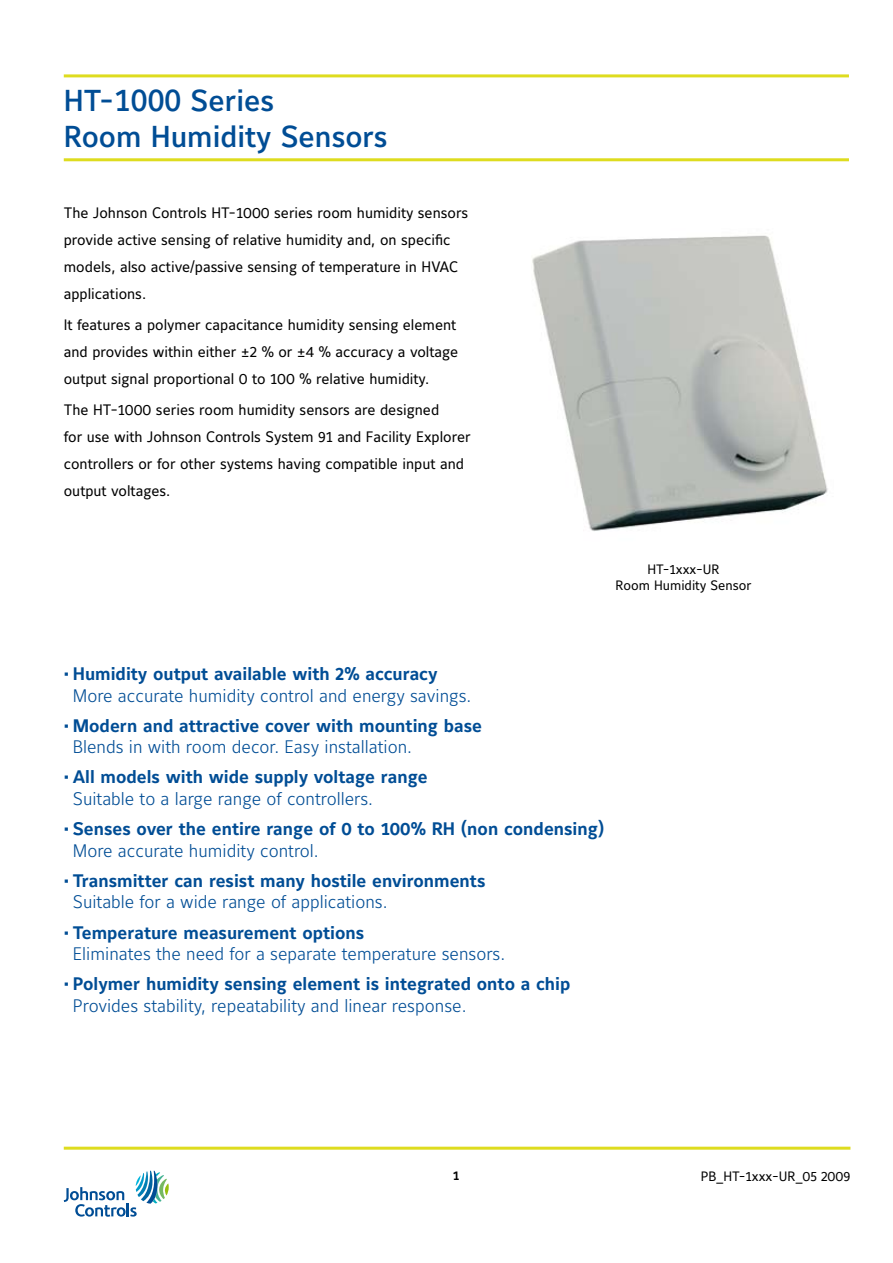
<style>
.page{position:relative;width:893px;height:1263px;background:#fff}
.page>*{position:absolute;margin:0;border:0;box-sizing:border-box;transform-origin:0 0}
.t1{font:30px/36px "Maurea Medium Tf";color:#004d95}
.t2{font:18px "Maurea Bold Lf";color:#004d95}
.t3{font:18px "Maurea Light Lf";color:#004d95}
.t4{font:15px/27px "Maurea Regular Lf";color:#000}
.t5{font:13.5px/16.2px "Maurea Regular Lf";color:#000;text-align:center}
.t6{font:12px "Maurea Bold Tf";color:#000}
</style>
<div class="page">
<hr style="left:64px;top:1147px;width:786px;height:3px;background:#dedc1f">
<svg style="left:64px;top:1171px;width:105px;height:46px"></svg>
<img style="left:532px;top:235px;width:296px;height:296px">
<hr style="left:64px;top:74px;width:785px;height:3px;background:#dedc1f">
<hr style="left:64px;top:158px;width:785px;height:3px;background:#dedc1f">
<h1 class="t1" style="left:64px;top:84px;width:325px">HT-1000 Series<br>Room Humidity Sensors</h1>
<p class="t4" style="left:64px;top:200px;width:406px">The Johnson Controls HT-1000 series room humidity sensors provide active sensing of relative humidity and, on specific models, also active/passive sensing of temperature in HVAC applications.</p>
<p class="t4" style="left:64px;top:312px;width:396px">It features a polymer capacitance humidity sensing element and provides within either ±2 % or ±4 % accuracy a voltage output signal proportional 0 to 100 % relative humidity.</p>
<p class="t4" style="left:64px;top:397px;width:408px">The HT-1000 series room humidity sensors are designed<br>for use with Johnson Controls System 91 and Facility Explorer controllers or for other systems having compatible input and output voltages.</p>
<p class="t5" style="left:616px;top:562px;width:138px">HT-1xxx-UR<br>Room Humidity Sensor</p>
<p class="t2" style="left:64px;top:664px;width:375px">• Humidity output available with 2% accuracy</p>
<p class="t3" style="left:73px;top:685px;width:400px">More accurate humidity control and energy savings.</p>
<p class="t2" style="left:64px;top:715px;width:420px">• Modern and attractive cover with mounting base</p>
<p class="t3" style="left:73px;top:737px;width:341px">Blends in with room decor. Easy installation.</p>
<p class="t2" style="left:64px;top:767px;width:365px">• All models with wide supply voltage range</p>
<p class="t3" style="left:73px;top:789px;width:302px">Suitable to a large range of controllers.</p>
<p class="t2" style="left:64px;top:819px;width:542px">• Senses over the entire range of 0 to 100% RH (non condensing)</p>
<p class="t3" style="left:73px;top:840px;width:247px">More accurate humidity control.</p>
<p class="t2" style="left:64px;top:870px;width:423px">• Transmitter can resist many hostile environments</p>
<p class="t3" style="left:73px;top:892px;width:316px">Suitable for a wide range of applications.</p>
<p class="t2" style="left:64px;top:922px;width:302px">• Temperature measurement options</p>
<p class="t3" style="left:73px;top:944px;width:434px">Eliminates the need for a separate temperature sensors.</p>
<p class="t2" style="left:64px;top:974px;width:508px">• Polymer humidity sensing element is integrated onto a chip</p>
<p class="t3" style="left:73px;top:995px;width:395px">Provides stability, repeatability and linear response.</p>
<p class="t6" style="left:453px;top:1169px;width:8px">1</p>
<p class="t5" style="left:701px;top:1169px;width:151px">PB_HT-1xxx-UR_05 2009</p>
</div>
